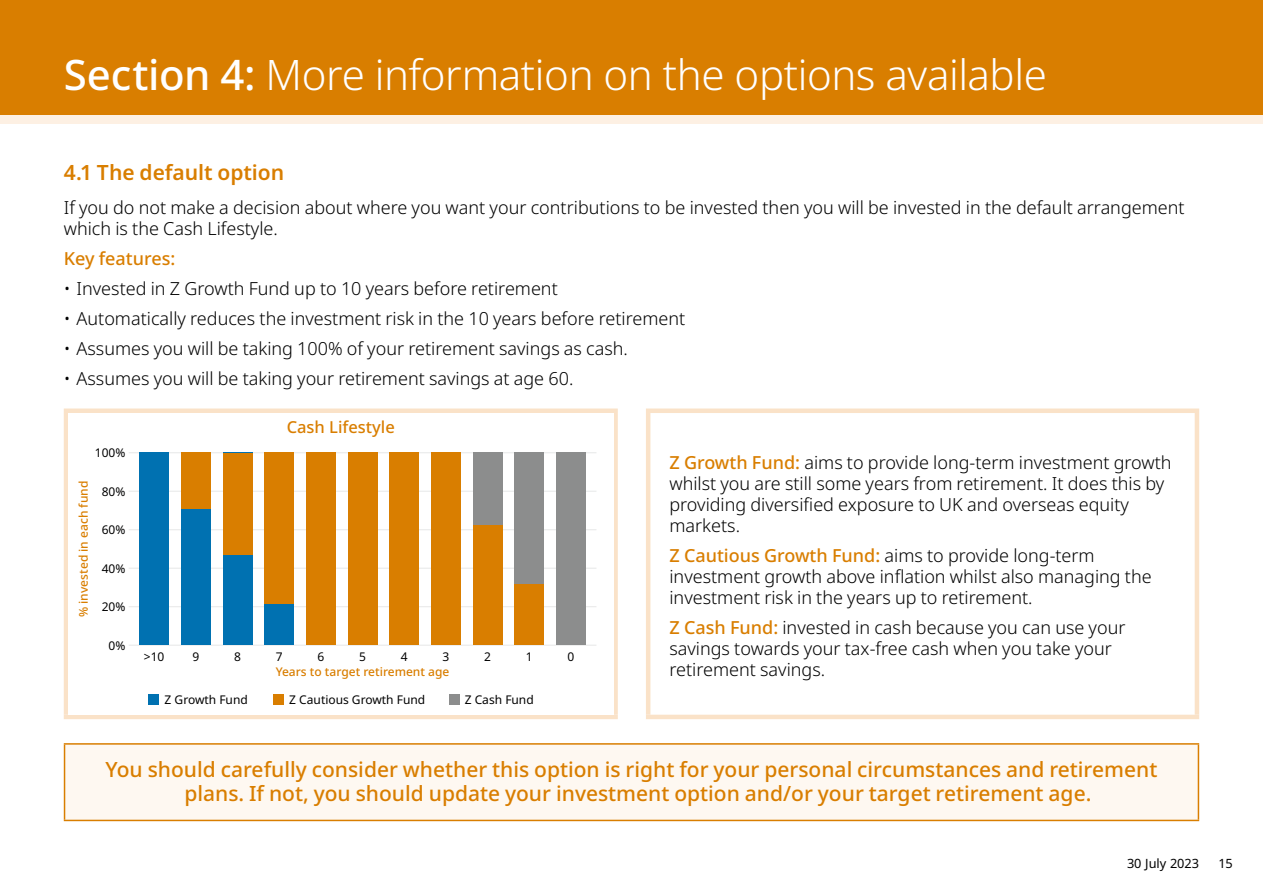
<style>
.page{position:relative;width:1263px;height:893px;background:#fff}
.page>*{position:absolute;margin:0;border:0;box-sizing:border-box;transform-origin:0 0}
.t1{font:300 42px "Noto Sans";letter-spacing:-.01em;color:#fff}
.t2{font:500 21px/24px "Noto Sans";color:#d97e00}
.t3{font:600 21px "Noto Sans";letter-spacing:-.005em;color:#d97e00}
.t4{font:300 18px/21px "Noto Sans";color:#000}
.t5{font:500 18px "Noto Sans";color:#d97e00}
.t6{font:500 16.5px "Noto Sans";color:#d97e00}
.t7{font:12.75px "Noto Sans";color:#000}
.t8{font:12px "Noto Sans";color:#000}
.t9{font:500 12px "Noto Sans";color:#d97e00}
.s1{font-weight:500}
.s2{font-weight:500;color:#d97e00}
</style>
<div class="page">
<div style="left:0;top:0;width:1263px;height:123px;background:#fdf0e3"></div>
<div style="left:0;top:0;width:1263px;height:115px;background:#d97e00"></div>
<div style="left:64px;top:408px;width:554px;height:5px;background:#fae2c8"></div>
<hr style="left:64px;top:413px;width:4px;height:302px;background:#fae2c8">
<div style="left:613px;top:413px;width:5px;height:302px;background:#fae2c8"></div>
<hr style="left:64px;top:715px;width:554px;height:4px;background:#fae2c8">
<div style="left:646px;top:408px;width:553px;height:5px;background:#fae2c8"></div>
<hr style="left:646px;top:413px;width:4px;height:302px;background:#fae2c8">
<hr style="left:1195px;top:413px;width:4px;height:302px;background:#fae2c8">
<hr style="left:646px;top:715px;width:553px;height:4px;background:#fae2c8">
<hr style="left:129px;top:645px;width:467px;height:1px;background:#e9eaea">
<hr style="left:129px;top:606px;width:467px;height:1px;background:#e9eaea">
<hr style="left:129px;top:568px;width:467px;height:1px;background:#e9eaea">
<hr style="left:129px;top:529px;width:467px;height:1px;background:#e9eaea">
<hr style="left:129px;top:491px;width:467px;height:1px;background:#e9eaea">
<hr style="left:129px;top:452px;width:467px;height:1px;background:#e9eaea">
<div style="left:149px;top:694px;width:10px;height:10px;background:#0071b1"></div>
<div style="left:273px;top:694px;width:11px;height:10px;background:#d97e00"></div>
<div style="left:449px;top:694px;width:10px;height:10px;background:#8c8d8d"></div>
<div style="left:139px;top:453px;width:30px;height:192px;background:#0071b1"></div>
<div style="left:181px;top:453px;width:30px;height:192px;background:#0071b1"></div>
<div style="left:223px;top:453px;width:29px;height:192px;background:#0071b1"></div>
<div style="left:264px;top:453px;width:30px;height:192px;background:#0071b1"></div>
<div style="left:181px;top:453px;width:30px;height:56px;background:#d97e00"></div>
<div style="left:223px;top:453px;width:29px;height:102px;background:#d97e00"></div>
<div style="left:264px;top:453px;width:30px;height:151px;background:#d97e00"></div>
<div style="left:306px;top:453px;width:30px;height:192px;background:#d97e00"></div>
<div style="left:348px;top:453px;width:29px;height:192px;background:#d97e00"></div>
<div style="left:389px;top:453px;width:30px;height:192px;background:#d97e00"></div>
<div style="left:431px;top:453px;width:30px;height:192px;background:#d97e00"></div>
<div style="left:473px;top:453px;width:29px;height:192px;background:#d97e00"></div>
<div style="left:514px;top:453px;width:30px;height:192px;background:#d97e00"></div>
<div style="left:556px;top:453px;width:30px;height:192px;background:#8c8d8d"></div>
<div style="left:473px;top:453px;width:29px;height:72px;background:#8c8d8d"></div>
<div style="left:514px;top:453px;width:30px;height:131px;background:#8c8d8d"></div>
<div style="left:65px;top:744px;width:1133px;height:76px;background:#fef8f1"></div>
<hr style="left:64px;top:743px;width:1135px;height:2px;background:#d97e00">
<hr style="left:64px;top:745px;width:1px;height:75px;background:#d97e00">
<hr style="left:1198px;top:745px;width:1px;height:75px;background:#d97e00">
<hr style="left:64px;top:820px;width:1135px;height:1px;background:#d97e00">
<h1 class="t1" style="left:64px;top:45px;width:985px"><span class="s1">Section 4:</span> More information on the options available</h1>
<p class="t3" style="left:64px;top:157px;width:222px">4.1 The default option</p>
<p class="t4" style="left:64px;top:197px;width:1122px">If you do not make a decision about where you want your contributions to be invested then you will be invested in the default arrangement which is the Cash Lifestyle.</p>
<p class="t5" style="left:64px;top:245px;width:113px">Key features:</p>
<p class="t4" style="left:64px;top:278px;width:495px">• Invested in Z Growth Fund up to 10 years before retirement</p>
<p class="t4" style="left:64px;top:308px;width:623px">• Automatically reduces the investment risk in the 10 years before retirement</p>
<p class="t4" style="left:64px;top:338px;width:566px">• Assumes you will be taking 100% of your retirement savings as cash.</p>
<p class="t4" style="left:64px;top:368px;width:511px">• Assumes you will be taking your retirement savings at age 60.</p>
<p class="t6" style="left:287px;top:415px;width:110px">Cash Lifestyle</p>
<p class="t8" style="left:95px;top:444px;width:32px">100%</p>
<p class="t9" style="left:75px;top:617px;width:138px;rotate:-90deg">% invested in each fund</p>
<p class="t8" style="left:102px;top:483px;width:25px">80%</p>
<p class="t8" style="left:102px;top:521px;width:25px">60%</p>
<p class="t8" style="left:102px;top:560px;width:25px">40%</p>
<p class="t8" style="left:102px;top:598px;width:25px">20%</p>
<p class="t8" style="left:109px;top:637px;width:18px">0%</p>
<p class="t8" style="left:144px;top:648px;width:22px">&gt;10</p>
<p class="t8" style="left:192px;top:648px;width:8px">9</p>
<p class="t8" style="left:234px;top:648px;width:8px">8</p>
<p class="t8" style="left:276px;top:648px;width:8px">7</p>
<p class="t8" style="left:317px;top:648px;width:8px">6</p>
<p class="t8" style="left:359px;top:648px;width:8px">5</p>
<p class="t8" style="left:401px;top:648px;width:8px">4</p>
<p class="t8" style="left:442px;top:648px;width:8px">3</p>
<p class="t8" style="left:484px;top:648px;width:8px">2</p>
<p class="t8" style="left:526px;top:648px;width:8px">1</p>
<p class="t8" style="left:567px;top:648px;width:8px">0</p>
<p class="t9" style="left:276px;top:664px;width:175px">Years to target retirement age</p>
<p class="t8" style="left:165px;top:691px;width:85px">Z Growth Fund</p>
<p class="t8" style="left:289px;top:691px;width:137px">Z Cautious Growth Fund</p>
<p class="t8" style="left:465px;top:691px;width:71px">Z Cash Fund</p>
<p class="t4" style="left:669px;top:452px;width:504px"><span class="s2">Z Growth Fund:</span> aims to provide long-term investment growth whilst you are still some years from retirement. It does this by providing diversified exposure to UK and overseas equity markets.</p>
<p class="t4" style="left:669px;top:545px;width:484px"><span class="s2">Z Cautious Growth Fund:</span> aims to provide long-term investment growth above inflation whilst also managing the investment risk in the years up to retirement.</p>
<p class="t4" style="left:669px;top:617px;width:458px"><span class="s2">Z Cash Fund:</span> invested in cash because you can use your savings towards your tax-free cash when you take your retirement savings.</p>
<p class="t2" style="left:184px;top:758px;width:974px;text-indent:-79px">You should carefully consider whether this option is right for your personal circumstances and retirement plans. If not, you should update your investment option and/or your target retirement age.</p>
<p class="t7" style="left:1127px;top:855px;width:74px">30 July 2023</p>
<p class="t7" style="left:1218px;top:855px;width:16px">15</p>
</div>
